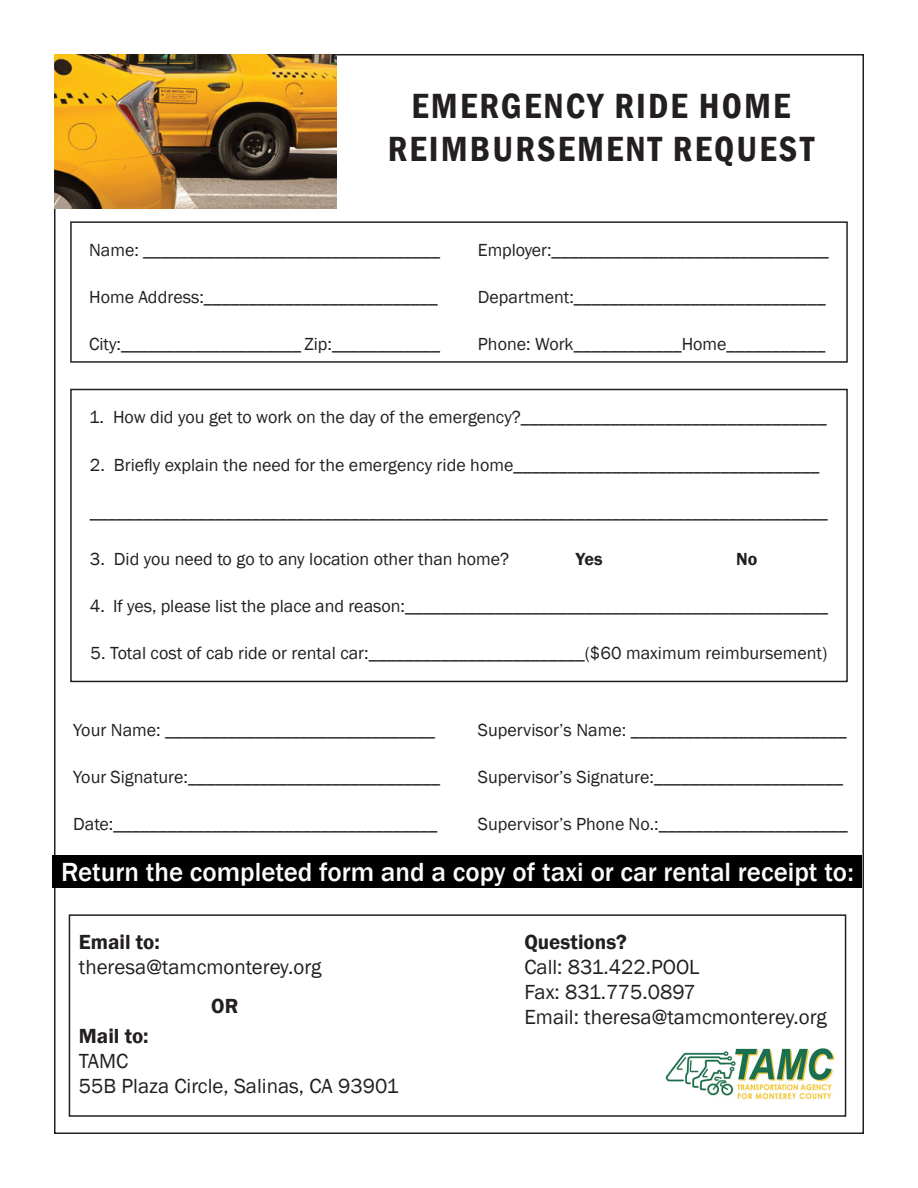
<style>
.page{position:relative;width:918px;height:1188px;background:#fff}
.page>*{position:absolute;margin:0;border:0;box-sizing:border-box;transform-origin:0 0}
.t1{font:600 condensed 36px/43.2px "Franklin Gothic";letter-spacing:.06em;color:#231f20;text-align:center}
.t2{font:500 27px "Franklin Gothic";color:#fcfcfc}
.t3{font:21px/25.2px "Franklin Gothic";color:#231f20}
.t4{font:600 21px "Franklin Gothic";color:#231f20}
.t5{font:18px "Franklin Gothic";color:#231f20}
.t6{font:600 18px "Franklin Gothic";color:#231f20}
</style>
<div class="page">
<div style="left:70px;top:221px;width:778px;height:142px;border:2px solid #231f20"></div>
<div style="left:52px;top:856px;width:810px;height:32px;background:#000"></div>
<img style="left:54px;top:54px;width:283px;height:155px">
<div style="left:70px;top:389px;width:778px;height:293px;border:2px solid #231f20"></div>
<img style="left:665px;top:1048px;width:170px;height:52px">
<div style="left:69px;top:914px;width:777px;height:203px;border:2px solid #231f20"></div>
<h1 class="t1" style="left:388px;top:84px;width:428px">EMERGENCY RIDE HOME<br>REIMBURSEMENT REQUEST</h1>
<p class="t5" style="left:89px;top:239px;width:352px">Name: _________________________________</p>
<p class="t5" style="left:478px;top:239px;width:353px">Employer:_______________________________</p>
<p class="t5" style="left:89px;top:286px;width:350px">Home Address:__________________________</p>
<p class="t5" style="left:478px;top:286px;width:350px">Department:____________________________</p>
<p class="t5" style="left:89px;top:333px;width:352px">City:____________________ Zip:____________</p>
<p class="t5" style="left:478px;top:333px;width:349px">Phone: Work____________Home___________</p>
<p class="t5" style="left:89px;top:406px;width:739px">1. How did you get to work on the day of the emergency?__________________________________</p>
<p class="t5" style="left:90px;top:453px;width:731px">2. Briefly explain the need for the emergency ride home__________________________________</p>
<p class="t5" style="left:90px;top:500px;width:739px">__________________________________________________________________________________</p>
<p class="t5" style="left:90px;top:548px;width:421px">3. Did you need to go to any location other than home?</p>
<p class="t6" style="left:576px;top:548px;width:28px">Yes</p>
<p class="t6" style="left:736px;top:548px;width:23px">No</p>
<p class="t5" style="left:90px;top:595px;width:740px">4. If yes, please list the place and reason:_______________________________________________</p>
<p class="t5" style="left:91px;top:642px;width:738px">5. Total cost of cab ride or rental car:________________________($60 maximum reimbursement)</p>
<p class="t5" style="left:73px;top:719px;width:364px">Your Name: ______________________________</p>
<p class="t5" style="left:73px;top:766px;width:368px">Your Signature:____________________________</p>
<p class="t5" style="left:73px;top:813px;width:366px">Date:____________________________________</p>
<p class="t5" style="left:478px;top:719px;width:370px">Supervisor’s Name: ________________________</p>
<p class="t5" style="left:478px;top:766px;width:367px">Supervisor’s Signature:_____________________</p>
<p class="t5" style="left:478px;top:813px;width:371px">Supervisor’s Phone No.:_____________________</p>
<h2 class="t2" style="left:61px;top:856px;width:794px">Return the completed form and a copy of taxi or car rental receipt to:</h2>
<p class="t4" style="left:79px;top:929px;width:82px">Email to:</p>
<p class="t3" style="left:79px;top:955px;width:244px">theresa@tamcmonterey.org</p>
<p class="t4" style="left:211px;top:993px;width:29px">OR</p>
<p class="t4" style="left:79px;top:1023px;width:71px">Mail to:</p>
<p class="t3" style="left:79px;top:1049px;width:321px">TAMC<br>55B Plaza Circle, Salinas, CA 93901</p>
<p class="t4" style="left:524px;top:929px;width:104px">Questions?</p>
<p class="t3" style="left:524px;top:955px;width:304px">Call: 831.422.POOL<br>Fax: 831.775.0897<br>Email: theresa@tamcmonterey.org</p>
</div>
